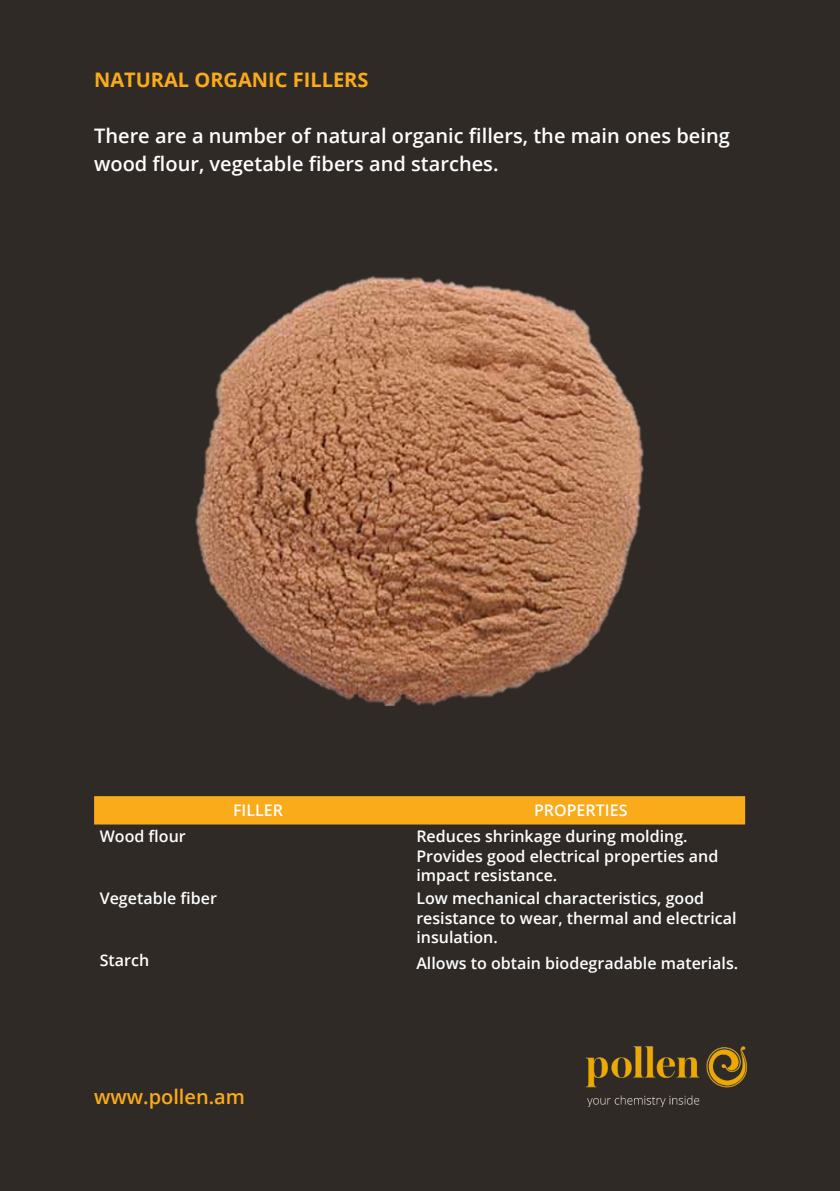
<style>
.page{position:relative;width:840px;height:1191px;background:#fff}
.page>*{position:absolute;margin:0;border:0;box-sizing:border-box;transform-origin:0 0}
.t1{font:600 20px/28px "Open Sans";color:#fff}
.t2{font:700 20px "Open Sans";color:#faab1a}
.t3{font:600 20px "Open Sans";color:#faab1a}
.t4{font:600 16px/19.2px "Open Sans";color:#fff}
</style>
<div class="page">
<div style="left:0;top:0;width:839px;height:1191px;background:#302a26"></div>
<img style="left:585px;top:1046px;width:160px;height:60px">
<img style="left:195px;top:275px;width:449px;height:431px">
<div style="left:94px;top:796px;width:650px;height:28px;background:#faab1a"></div>
<p class="t2" style="left:94px;top:66px;width:276px">NATURAL ORGANIC FILLERS</p>
<p class="t1" style="left:94px;top:122px;width:637px">There are a number of natural organic fillers, the main ones being wood flour, vegetable fibers and starches.</p>
<p class="t4" style="left:233px;top:800px;width:51px">FILLER</p>
<p class="t4" style="left:533px;top:800px;width:95px">PROPERTIES</p>
<p class="t4" style="left:100px;top:826px;width:87px">Wood flour</p>
<p class="t4" style="left:416px;top:826px;width:303px">Reduces shrinkage during molding.<br>Provides good electrical properties and impact resistance.</p>
<p class="t4" style="left:100px;top:888px;width:119px">Vegetable fiber</p>
<p class="t4" style="left:416px;top:888px;width:321px">Low mechanical characteristics, good resistance to wear, thermal and electrical insulation.</p>
<p class="t4" style="left:100px;top:950px;width:51px">Starch</p>
<p class="t4" style="left:416px;top:953px;width:323px">Allows to obtain biodegradable materials.</p>
<p class="t3" style="left:94px;top:1082px;width:152px">www.pollen.am</p>
</div>
